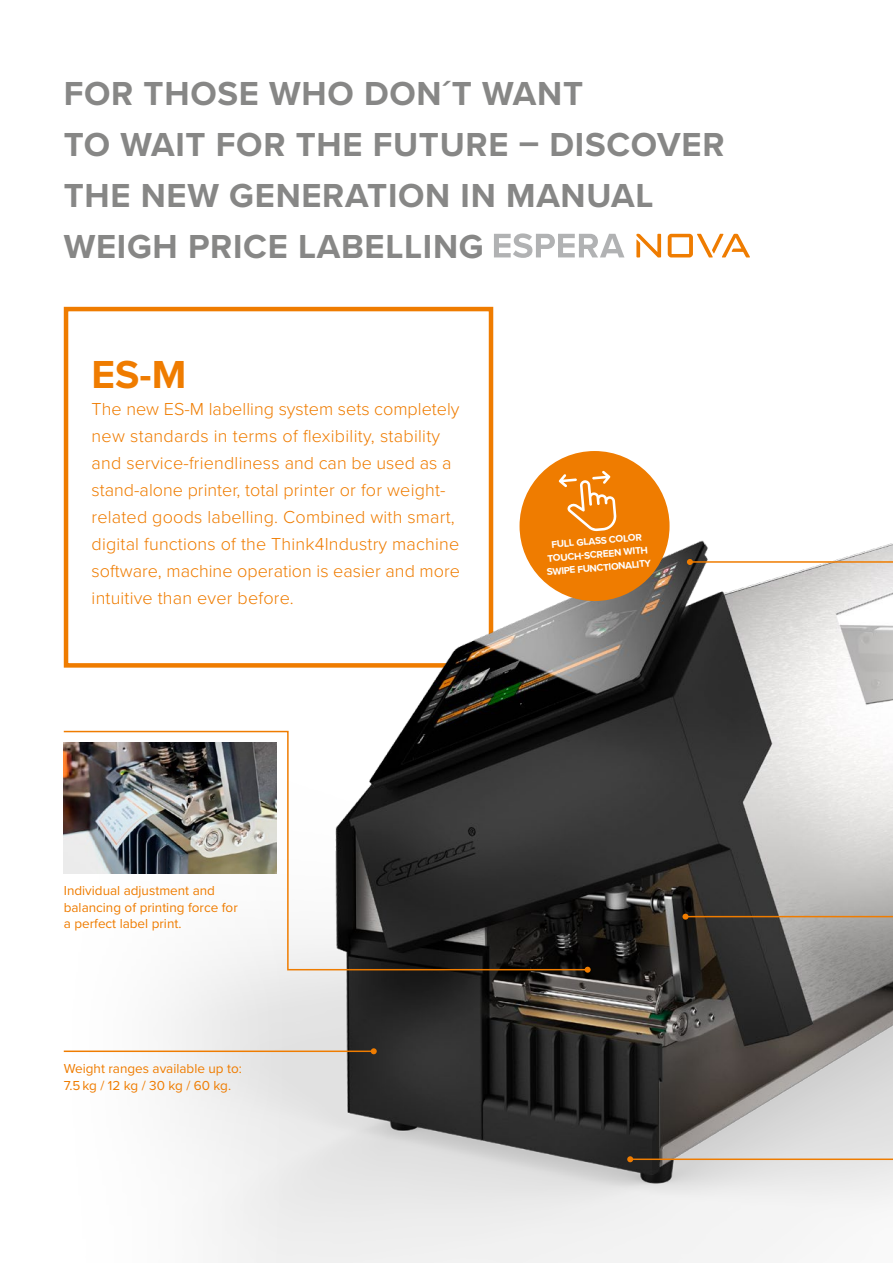
<style>
.page{position:relative;width:893px;height:1263px;background:#fff}
.page>*{position:absolute;margin:0;border:0;box-sizing:border-box;transform-origin:0 0}
.t1{font:700 40.5px "Proxima Nova";color:#ef7c00}
.t2{font:700 34.5px/51px "Proxima Nova";letter-spacing:.02em;color:#878786}
.t3{font:300 18px/27px "Proxima Nova";letter-spacing:.01em;color:#ef7c00}
.t4{font:13.5px/16.5px "Proxima Nova";color:#ef7c00}
.t5{font:700 10.05px/13.5px "Proxima Nova";color:#fff;text-align:center}
</style>
<div class="page">
<img style="left:63px;top:391px;width:830px;height:872px">
<svg style="left:494px;top:233px;width:130px;height:25px"></svg>
<svg style="left:636px;top:234px;width:25px;height:23px"></svg>
<svg style="left:668px;top:234px;width:82px;height:23px"></svg>
<div style="left:519px;top:451px;width:151px;height:150px;background:#ef7c00;border-radius:50%"></div>
<svg style="left:559px;top:471px;width:58px;height:60px"></svg>
<hr style="left:690px;top:561px;width:203px;height:2px;background:#ef7c00">
<svg style="left:687px;top:559px;width:6px;height:6px"></svg>
<hr style="left:64px;top:1050px;width:310px;height:2px;background:#ef7c00">
<svg style="left:371px;top:1048px;width:6px;height:6px"></svg>
<hr style="left:685px;top:916px;width:208px;height:1px;background:#ef7c00">
<svg style="left:682px;top:914px;width:6px;height:6px"></svg>
<svg style="left:63px;top:730px;width:526px;height:241px"></svg>
<svg style="left:585px;top:967px;width:6px;height:6px"></svg>
<hr style="left:630px;top:1158px;width:263px;height:2px;background:#ef7c00">
<svg style="left:627px;top:1156px;width:6px;height:6px"></svg>
<h2 class="t2" style="left:64px;top:67px;width:662px">FOR THOSE WHO DON´T WANT<br>TO WAIT FOR THE FUTURE – DISCOVER<br>THE NEW GENERATION IN MANUAL<br>WEIGH PRICE LABELLING</h2>
<h1 class="t1" style="left:92px;top:344px;width:96px">ES-M</h1>
<p class="t3" style="left:92px;top:394px;width:370px">The new ES-M labelling system sets completely new standards in terms of flexibility, stability and service-friendliness and can be used as a stand-alone printer, total printer or for weight&shy;related goods labelling. Combined with smart, digital functions of the Think4Industry machine software, machine operation is easier and more intuitive than ever before.</p>
<p class="t5" style="left:544px;top:538px;width:106px;rotate:-5deg">FULL GLASS COLOR<br>TOUCH-SCREEN WITH<br>SWIPE FUNCTIONALITY</p>
<p class="t4" style="left:64px;top:882px;width:176px">Individual adjustment and balancing of printing force for a perfect label print.</p>
<p class="t4" style="left:64px;top:1060px;width:180px">Weight ranges available up to:<br>7.5 kg / 12 kg / 30 kg / 60 kg.</p>
</div>
